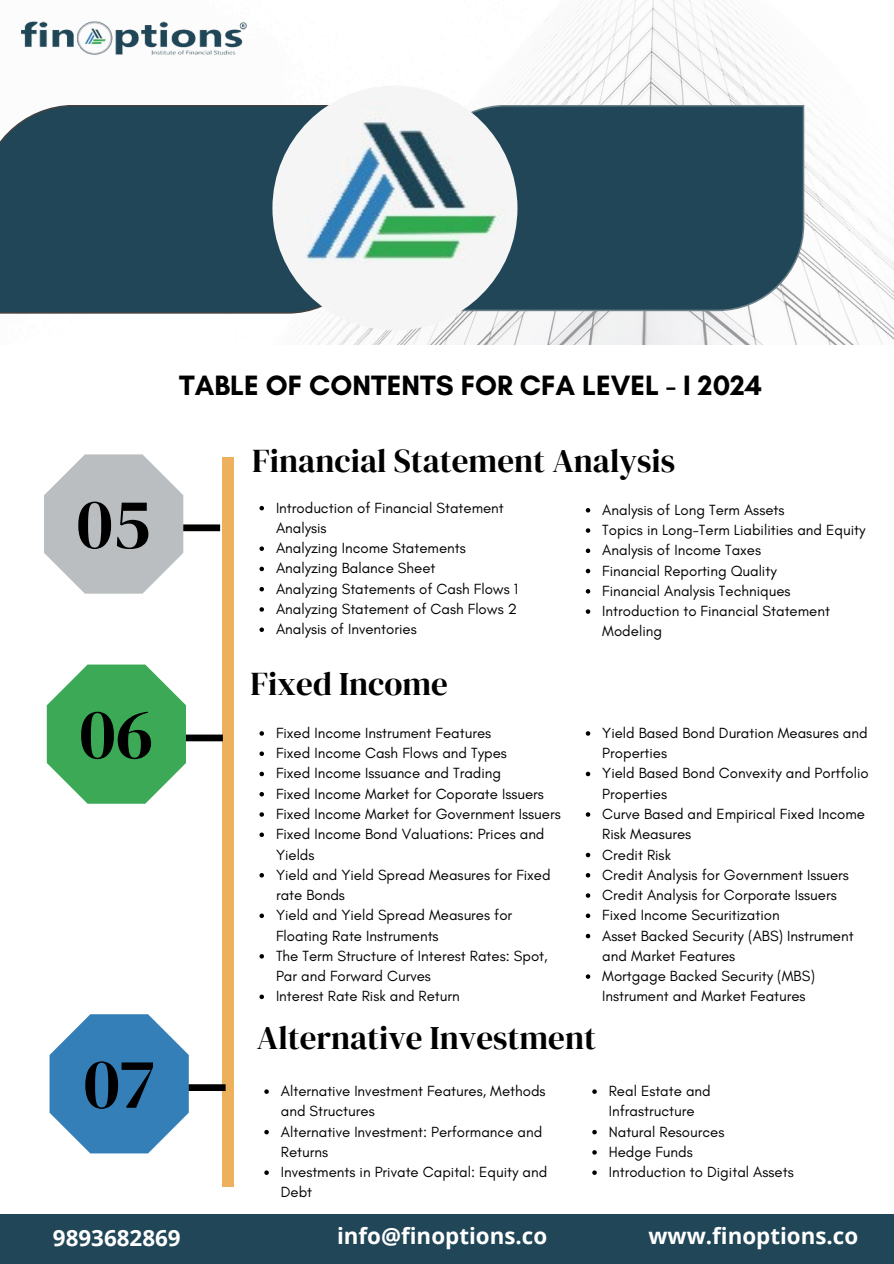
<style>
.page{position:relative;width:894px;height:1264px;background:#fff}
.page>*{position:absolute;margin:0;border:0;box-sizing:border-box;transform-origin:0 0}
.t1{font:71.4px "DM Serif Display";color:#000}
.t2{font:33px "DM Serif Display";color:#000}
.t3{font:700 28.5px "Glacial Indifference";color:#000}
.t4{font:700 22.35px "Open Sans";color:#fff}
.t5{font:15px/20.2px "Glacial Indifference";color:#000}
</style>
<div class="page">
<img style="left:309px;top:0;width:584px;height:344px">
<div style="left:0;top:1214px;width:893px;height:49px;background:#204657"></div>
<div style="left:461px;top:105px;width:343px;height:206px;background:#204657"></div>
<div style="left:0;top:105px;width:333px;height:209px;background:#204657"></div>
<img style="left:272px;top:86px;width:245px;height:244px;border-radius:50%">
<div style="left:222px;top:456px;width:12px;height:730px;background:#edb15e"></div>
<div style="left:158px;top:524px;width:62px;height:7px;background:#000"></div>
<svg style="left:44px;top:454px;width:139px;height:139px"></svg>
<div style="left:161px;top:734px;width:62px;height:7px;background:#000"></div>
<svg style="left:47px;top:664px;width:139px;height:139px"></svg>
<div style="left:163px;top:1084px;width:62px;height:6px;background:#000"></div>
<svg style="left:49px;top:1014px;width:140px;height:139px"></svg>
<svg style="left:259px;top:506px;width:5px;height:4px"></svg>
<svg style="left:259px;top:546px;width:5px;height:5px"></svg>
<svg style="left:259px;top:566px;width:5px;height:5px"></svg>
<svg style="left:259px;top:587px;width:5px;height:4px"></svg>
<svg style="left:259px;top:607px;width:5px;height:4px"></svg>
<svg style="left:259px;top:627px;width:5px;height:5px"></svg>
<svg style="left:585px;top:508px;width:5px;height:4px"></svg>
<svg style="left:585px;top:528px;width:5px;height:5px"></svg>
<svg style="left:585px;top:548px;width:5px;height:5px"></svg>
<svg style="left:585px;top:569px;width:5px;height:4px"></svg>
<svg style="left:585px;top:589px;width:5px;height:4px"></svg>
<svg style="left:585px;top:609px;width:5px;height:5px"></svg>
<svg style="left:259px;top:731px;width:5px;height:4px"></svg>
<svg style="left:259px;top:751px;width:5px;height:5px"></svg>
<svg style="left:259px;top:771px;width:5px;height:5px"></svg>
<svg style="left:259px;top:792px;width:5px;height:4px"></svg>
<svg style="left:259px;top:812px;width:5px;height:4px"></svg>
<svg style="left:259px;top:832px;width:5px;height:5px"></svg>
<svg style="left:259px;top:873px;width:5px;height:4px"></svg>
<svg style="left:259px;top:913px;width:5px;height:5px"></svg>
<svg style="left:259px;top:954px;width:5px;height:4px"></svg>
<svg style="left:259px;top:994px;width:5px;height:5px"></svg>
<svg style="left:585px;top:731px;width:5px;height:4px"></svg>
<svg style="left:585px;top:771px;width:5px;height:5px"></svg>
<svg style="left:585px;top:812px;width:5px;height:4px"></svg>
<svg style="left:585px;top:852px;width:5px;height:5px"></svg>
<svg style="left:585px;top:873px;width:5px;height:4px"></svg>
<svg style="left:585px;top:893px;width:5px;height:4px"></svg>
<svg style="left:585px;top:913px;width:5px;height:5px"></svg>
<svg style="left:585px;top:933px;width:5px;height:5px"></svg>
<svg style="left:585px;top:974px;width:5px;height:4px"></svg>
<svg style="left:264px;top:1089px;width:5px;height:4px"></svg>
<svg style="left:264px;top:1129px;width:5px;height:5px"></svg>
<svg style="left:264px;top:1170px;width:5px;height:4px"></svg>
<svg style="left:592px;top:1089px;width:4px;height:4px"></svg>
<svg style="left:592px;top:1129px;width:4px;height:5px"></svg>
<svg style="left:592px;top:1150px;width:4px;height:4px"></svg>
<svg style="left:592px;top:1170px;width:4px;height:4px"></svg>
<img style="left:21px;top:21px;width:226px;height:34px">
<p class="t1" style="left:77px;top:474px;width:75px">05</p>
<p class="t1" style="left:79px;top:684px;width:75px">06</p>
<p class="t1" style="left:84px;top:1033px;width:72px">07</p>
<p class="t3" style="left:179px;top:367px;width:584px">TABLE OF CONTENTS FOR CFA LEVEL - I 2024</p>
<p class="t2" style="left:252px;top:437px;width:424px">Financial Statement Analysis</p>
<p class="t5" style="left:276px;top:497px;width:229px">Introduction of Financial Statement<br>Analysis</p>
<p class="t5" style="left:276px;top:538px;width:191px">Analyzing Income Statements</p>
<h1 class="t5" style="left:276px;top:558px;width:161px">Analyzing Balance Sheet</h1>
<p class="t5" style="left:276px;top:578px;width:243px">Analyzing Statements of Cash Flows 1</p>
<p class="t5" style="left:276px;top:598px;width:242px">Analyzing Statement of Cash Flows 2</p>
<p class="t5" style="left:276px;top:619px;width:142px">Analysis of Inventories</p>
<p class="t5" style="left:602px;top:499px;width:184px">Analysis of Long Term Assets</p>
<p class="t5" style="left:602px;top:519px;width:264px">Topics in Long-Term Liabilities and Equity</p>
<p class="t5" style="left:602px;top:540px;width:160px">Analysis of Income Taxes</p>
<p class="t5" style="left:602px;top:560px;width:176px">Financial Reporting Quality</p>
<p class="t5" style="left:602px;top:580px;width:190px">Financial Analysis Techniques</p>
<p class="t5" style="left:602px;top:600px;width:229px">Introduction to Financial Statement<br>Modeling</p>
<p class="t2" style="left:250px;top:660px;width:199px">Fixed Income</p>
<p class="t5" style="left:276px;top:722px;width:217px">Fixed Income Instrument Features</p>
<p class="t5" style="left:276px;top:742px;width:232px">Fixed Income Cash Flows and Types</p>
<h1 class="t5" style="left:276px;top:763px;width:227px">Fixed Income Issuance and Trading</h1>
<p class="t5" style="left:276px;top:783px;width:269px">Fixed Income Market for Coporate Issuers</p>
<p class="t5" style="left:276px;top:803px;width:286px">Fixed Income Market for Government Issuers</p>
<p class="t5" style="left:276px;top:823px;width:270px">Fixed Income Bond Valuations: Prices and<br>Yields</p>
<p class="t5" style="left:276px;top:864px;width:276px">Yield and Yield Spread Measures for Fixed rate Bonds</p>
<p class="t5" style="left:276px;top:904px;width:238px">Yield and Yield Spread Measures for<br>Floating Rate Instruments</p>
<p class="t5" style="left:276px;top:945px;width:273px">The Term Structure of Interest Rates: Spot,<br>Par and Forward Curves</p>
<p class="t5" style="left:276px;top:985px;width:185px">Interest Rate Risk and Return</p>
<p class="t5" style="left:602px;top:722px;width:267px">Yield Based Bond Duration Measures and<br>Properties</p>
<p class="t5" style="left:602px;top:763px;width:268px">Yield Based Bond Convexity and Portfolio<br>Properties</p>
<p class="t5" style="left:602px;top:803px;width:264px">Curve Based and Empirical Fixed Income<br>Risk Measures</p>
<p class="t5" style="left:602px;top:844px;width:70px">Credit Risk</p>
<p class="t5" style="left:602px;top:864px;width:248px">Credit Analysis for Government Issuers</p>
<p class="t5" style="left:602px;top:884px;width:236px">Credit Analysis for Corporate Issuers</p>
<p class="t5" style="left:602px;top:904px;width:179px">Fixed Income Securitization</p>
<p class="t5" style="left:602px;top:925px;width:253px">Asset Backed Security (ABS) Instrument and Market Features</p>
<p class="t5" style="left:602px;top:965px;width:214px">Mortgage Backed Security (MBS)<br>Instrument and Market Features</p>
<p class="t2" style="left:257px;top:1014px;width:340px">Alternative Investment</p>
<p class="t5" style="left:281px;top:1080px;width:266px">Alternative Investment Features, Methods and Structures</p>
<p class="t5" style="left:281px;top:1121px;width:263px">Alternative Investment: Performance and<br>Returns</p>
<h1 class="t5" style="left:281px;top:1161px;width:268px">Investments in Private Capital: Equity and<br>Debt</h1>
<p class="t5" style="left:608px;top:1080px;width:103px">Real Estate and<br>Infrastructure</p>
<p class="t5" style="left:608px;top:1121px;width:117px">Natural Resources</p>
<p class="t5" style="left:608px;top:1141px;width:85px">Hedge Funds</p>
<p class="t5" style="left:608px;top:1161px;width:186px">Introduction to Digital Assets</p>
<p class="t4" style="left:53px;top:1221px;width:129px">9893682869</p>
<p class="t4" style="left:337px;top:1219px;width:211px">info@finoptions.co</p>
<p class="t4" style="left:648px;top:1219px;width:211px">www.finoptions.co</p>
</div>
